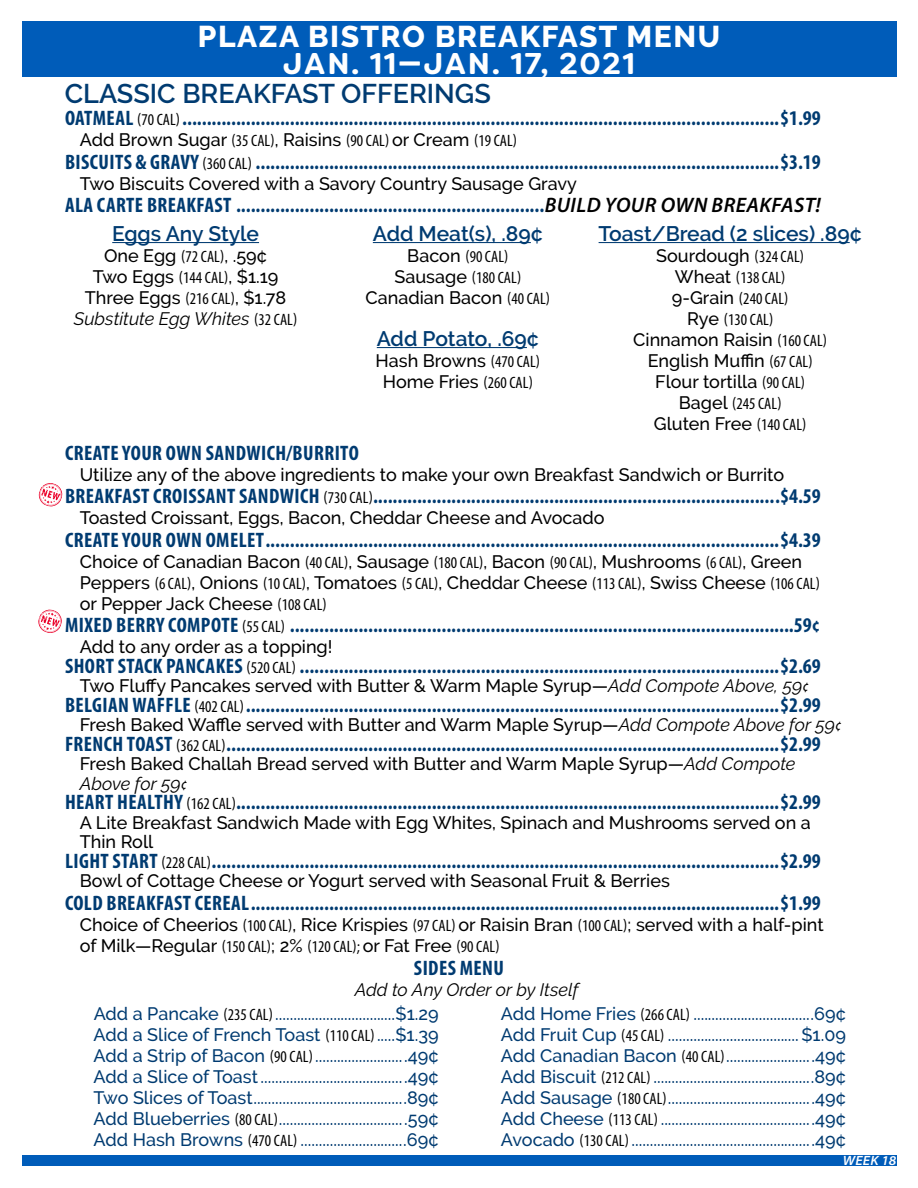
<style>
.page{position:relative;width:918px;height:1188px;background:#fff}
.page>*{position:absolute;margin:0;border:0;box-sizing:border-box;transform-origin:0 0}
.t1{font:800 30px "Raleway";letter-spacing:.05em;color:#fff}
.t2{font:700 30px "Filson Soft";letter-spacing:.05em;color:#fff}
.t3{font:600 27px "Raleway";color:#003b71}
.t4{font:700 condensed 21px "Myriad Pro";letter-spacing:.02em;color:#003b71}
.t5{font:600 21px "Raleway";color:#003b71}
.t6{font:500 18px/21px "Raleway";color:#000}
.t7{font:500 18px/21px "Raleway";color:#003b71;text-align:justify}
.t8{font:italic 18px "Raleway";color:#000}
.t9{font:condensed 16.5px/21px "Myriad Pro";color:#000;text-align:center}
.t10{font:italic 600 semi-expanded 13.5px "Myriad Pro";letter-spacing:.02em;color:#fff}
.s1{font-weight:400;font-size:16.5px;color:#000}
.s2{font-family:"Myriad Pro";font-weight:400;font-stretch:condensed;font-size:16.5px}
.s3{font-weight:600;font-style:italic;font-stretch:normal;color:#000}
.s4{font-weight:400;font-style:italic}
.s5{font-family:"Raleway";font-weight:500;font-stretch:normal;font-size:18px}
.s6{font-family:"Myriad Pro";font-weight:400;font-style:italic;font-stretch:condensed}
.s7{font-family:"Myriad Pro";font-weight:400;font-stretch:condensed;font-size:16.5px;color:#000}
</style>
<div class="page">
<div style="left:22px;top:1155px;width:874px;height:11px;background:#005cb9"></div>
<div style="left:22px;top:22px;width:874px;height:55px;background:#005cb9"></div>
<hr style="left:112px;top:242px;width:147px;height:1px;background:#003b71">
<hr style="left:373px;top:242px;width:158px;height:1px;background:#003b71">
<hr style="left:377px;top:347px;width:150px;height:1px;background:#003b71">
<hr style="left:599px;top:242px;width:251px;height:1px;background:#003b71">
<svg style="left:38px;top:483px;width:25px;height:24px"></svg>
<svg style="left:38px;top:609px;width:24px;height:24px"></svg>
<h1 class="t1" style="left:198px;top:19px;width:524px">PLAZA BISTRO BREAKFAST MENU</h1>
<h1 class="t2" style="left:283px;top:44px;width:353px">JAN. 11—JAN. 17, 2021</h1>
<p class="t3" style="left:65px;top:78px;width:428px">CLASSIC BREAKFAST OFFERINGS</p>
<p class="t4" style="left:65px;top:105px;width:757px">OATMEAL <span class="s1">(70 CAL)</span> ..........................................................................................................................$1.99</p>
<p class="t6" style="left:80px;top:129px;width:439px">Add Brown Sugar <span class="s2">(35 CAL)</span>, Raisins <span class="s2">(90 CAL)</span> or Cream <span class="s2">(19 CAL)</span></p>
<p class="t4" style="left:65px;top:148px;width:757px">BISCUITS &amp; GRAVY <span class="s1">(360 CAL)</span> ...........................................................................................................$3.19</p>
<p class="t6" style="left:80px;top:173px;width:499px">Two Biscuits Covered with a Savory Country Sausage Gravy</p>
<p class="t4" style="left:65px;top:192px;width:757px">ALA CARTE BREAKFAST ...............................................................<span class="s3">BUILD YOUR OWN BREAKFAST!</span></p>
<p class="t5" style="left:112px;top:222px;width:148px">Eggs Any Style</p>
<p class="t6" style="left:74px;top:245px;width:225px;text-align:center">One Egg <span class="s2">(72 CAL)</span>, .59¢<br>Two Eggs <span class="s2">(144 CAL)</span>, $1.19<br>Three Eggs <span class="s2">(216 CAL)</span>, $1.78<br><span class="s4">Substitute Egg Whites</span> <span class="s2">(32 CAL)</span></p>
<p class="t5" style="left:373px;top:222px;width:172px">Add Meat(s), .89¢</p>
<p class="t9" style="left:395px;top:246px;width:128px"><span class="s5">Bacon</span> (90 CAL)<br><span class="s5">Sausage</span> (180 CAL)</p>
<p class="t6" style="left:366px;top:287px;width:186px">Canadian Bacon <span class="s2">(40 CAL)</span></p>
<p class="t5" style="left:377px;top:327px;width:164px">Add Potato, .69¢</p>
<p class="t6" style="left:376px;top:350px;width:166px;text-align:center">Hash Browns <span class="s2">(470 CAL)<br></span>Home Fries <span class="s2">(260 CAL)</span></p>
<p class="t5" style="left:599px;top:222px;width:265px">Toast/Bread (2 slices) .89¢</p>
<p class="t6" style="left:656px;top:245px;width:149px">Sourdough <span class="s2">(324 CAL)</span></p>
<p class="t9" style="left:672px;top:267px;width:118px"><span class="s5">Wheat</span> (138 CAL)<br><span class="s5">9-Grain</span> (240 CAL)<br><span class="s5">Rye</span> (130 CAL)</p>
<p class="t6" style="left:633px;top:329px;width:195px;text-align:center">Cinnamon Raisin <span class="s2">(160 CAL)<br></span>English Muffin <span class="s2">(67 CAL)<br></span>Flour tortilla <span class="s2">(90 CAL)</span></p>
<p class="t9" style="left:679px;top:393px;width:104px"><span class="s5">Bagel</span> (245 CAL)</p>
<p class="t6" style="left:654px;top:413px;width:154px">Gluten Free <span class="s2">(140 CAL)</span></p>
<p class="t4" style="left:65px;top:439px;width:295px">CREATE YOUR OWN SANDWICH/BURRITO</p>
<p class="t6" style="left:80px;top:464px;width:706px">Utilize any of the above ingredients to make your own Breakfast Sandwich or Burrito</p>
<p class="t4" style="left:65px;top:483px;width:757px">BREAKFAST CROISSANT SANDWICH <span class="s1">(730 CAL)</span> ...................................................................................$4.59</p>
<p class="t6" style="left:80px;top:507px;width:526px">Toasted Croissant, Eggs, Bacon, Cheddar Cheese and Avocado</p>
<p class="t4" style="left:65px;top:526px;width:757px">CREATE YOUR OWN OMELET .........................................................................................................$4.39</p>
<p class="t6" style="left:80px;top:551px;width:742px">Choice of Canadian Bacon <span class="s2">(40 CAL)</span>, Sausage <span class="s2">(180 CAL)</span>, Bacon <span class="s2">(90 CAL)</span>, Mushrooms <span class="s2">(6 CAL)</span>, Green<br>Peppers <span class="s2">(6 CAL)</span>, Onions <span class="s2">(10 CAL)</span>, Tomatoes <span class="s2">(5 CAL)</span>, Cheddar Cheese <span class="s2">(113 CAL)</span>, Swiss Cheese <span class="s2">(106 CAL) </span>or Pepper Jack Cheese <span class="s2">(108 CAL)</span></p>
<p class="t4" style="left:65px;top:612px;width:757px">MIXED BERRY COMPOTE <span class="s1">(55 CAL)</span> .......................................................................................................59¢</p>
<p class="t6" style="left:80px;top:636px;width:254px">Add to any order as a topping!</p>
<p class="t4" style="left:65px;top:652px;width:757px">SHORT STACK PANCAKES <span class="s1">(520 CAL)</span> ..................................................................................................$2.69</p>
<p class="t6" style="left:80px;top:675px;width:731px">Two Fluffy Pancakes served with Butter &amp; Warm Maple Syrup—<span class="s4">Add Compote Above, 59</span><span class="s6">¢</span></p>
<p class="t4" style="left:65px;top:691px;width:757px">BELGIAN WAFFLE <span class="s1">(402 CAL)</span> .............................................................................................................$2.99</p>
<p class="t6" style="left:80px;top:714px;width:764px">Fresh Baked Waffle served with Butter and Warm Maple Syrup—<span class="s4">Add Compote Above for 59</span><span class="s6">¢</span></p>
<p class="t4" style="left:65px;top:730px;width:757px">FRENCH TOAST <span class="s1">(362 CAL)</span> .................................................................................................................$2.99</p>
<p class="t6" style="left:80px;top:754px;width:717px;line-height:19.5px">Fresh Baked Challah Bread served with Butter and Warm Maple Syrup—<span class="s4">Add Compote<br>Above for 59</span><span class="s6">¢</span></p>
<p class="t4" style="left:65px;top:789px;width:757px">HEART HEALTHY <span class="s1">(162 CAL)</span>...............................................................................................................$2.99</p>
<p class="t6" style="left:80px;top:812px;width:733px;line-height:19.5px">A Lite Breakfast Sandwich Made with Egg Whites, Spinach and Mushrooms served on a<br>Thin Roll</p>
<p class="t4" style="left:65px;top:847px;width:757px">LIGHT START <span class="s1">(228 CAL)</span> ....................................................................................................................$2.99</p>
<p class="t6" style="left:80px;top:870px;width:592px">Bowl of Cottage Cheese or Yogurt served with Seasonal Fruit &amp; Berries</p>
<p class="t4" style="left:65px;top:889px;width:757px">COLD BREAKFAST CEREAL ............................................................................................................$1.99</p>
<p class="t6" style="left:80px;top:914px;width:745px">Choice of Cheerios <span class="s2">(100 CAL)</span>, Rice Krispies <span class="s2">(97 CAL)</span> or Raisin Bran <span class="s2">(100 CAL)</span>; served with a half-pint of Milk—Regular <span class="s2">(150 CAL)</span>; 2% <span class="s2">(120 CAL);</span> or Fat Free <span class="s2">(90 CAL)</span></p>
<p class="t4" style="left:414px;top:955px;width:92px">SIDES MENU</p>
<p class="t8" style="left:355px;top:979px;width:225px">Add to Any Order or by Itself</p>
<p class="t7" style="left:94px;top:1003px;width:347px">Add a Pancake <span class="s7">(235 CAL)</span> .................................$1.29<br>Add a Slice of French Toast <span class="s7">(110 CAL)</span> .....$1.39<br>Add a Strip of Bacon <span class="s7">(90 CAL)</span> .........................49¢ Add a Slice of Toast ........................................49¢ Two Slices of Toast ..........................................89¢ Add Blueberries <span class="s7">(80 CAL)</span> ...................................59¢ Add Hash Browns <span class="s7">(470 CAL)</span> .............................69¢</p>
<p class="t7" style="left:501px;top:1003px;width:347px">Add Home Fries <span class="s7">(266 CAL)</span> .................................69¢ Add Fruit Cup <span class="s7">(45 CAL)</span> ....................................$1.09<br>Add Canadian Bacon <span class="s7">(40 CAL)</span> ........................49¢ Add Biscuit <span class="s7">(212 CAL)</span> ............................................89¢ Add Sausage <span class="s7">(180 CAL)</span> ........................................49¢ Add Cheese <span class="s7">(113 CAL)</span> ..........................................49¢ Avocado <span class="s7">(130 CAL)</span> ..................................................49¢</p>
<p class="t10" style="left:843px;top:1152px;width:55px">WEEK 18</p>
</div>
